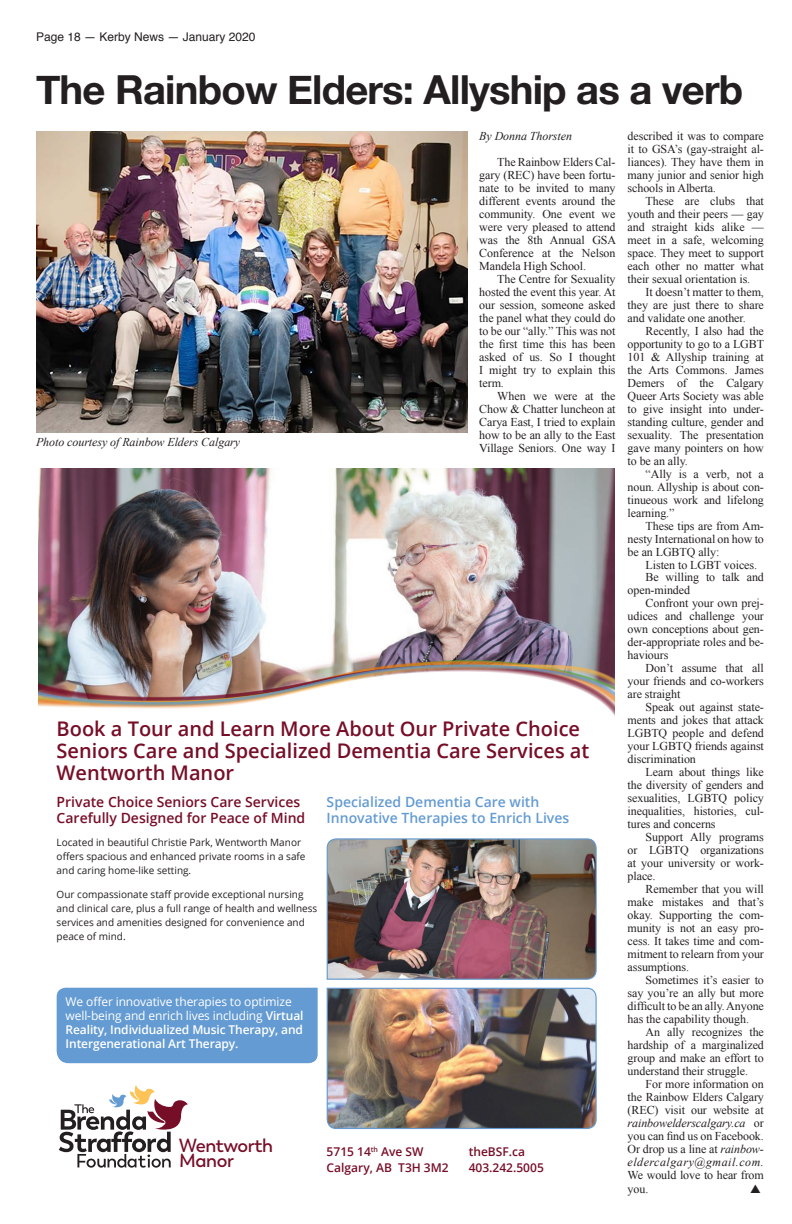
<style>
.page{position:relative;width:792px;height:1224px;background:#fff}
.page>*{position:absolute;margin:0;border:0;box-sizing:border-box;transform-origin:0 0}
.t1{font:700 40px "Helvetica Neue";letter-spacing:-.02em;color:#231f20}
.t2{font:600 20.2px/22.2px "Open Sans";color:#770e28}
.t3{font:600 18.9px/15.3px "Trenda";letter-spacing:-.02em;color:#770e28}
.t4{font:600 14.1px/16.1px "Open Sans";color:#770e28}
.t5{font:600 14.1px/16.1px "Open Sans";color:#649bd2}
.t6{font:600 12.1px/14.1px "Open Sans";letter-spacing:-.01em;color:#fff}
.t7{font:600 12.1px/16.5px "Open Sans";color:#770e28}
.Paragraph_Style_1{font:12px/13px "Times New Roman";letter-spacing:-.005em;color:#231f20;text-align:justify}
.t8{font:italic 12px "Times New Roman";letter-spacing:-.005em;color:#231f20}
.t9{font:12px "Helvetica";color:#231f20}
.t10{font:10.1px/14.1px "Open Sans";color:#231f20}
.s1{font-style:italic}
.s2{font-weight:400}
</style>
<div class="page">
<img style="left:39px;top:468px;width:576px;height:184px">
<svg style="left:59px;top:1085px;width:129px;height:83px"></svg>
<img style="left:39px;top:652px;width:576px;height:64px">
<img style="left:326px;top:987px;width:271px;height:142px">
<img style="left:326px;top:838px;width:271px;height:142px">
<div style="left:57px;top:988px;width:261px;height:75px;background:#649bd2"></div>
<img style="left:36px;top:132px;width:432px;height:301px">
<p class="t9" style="left:36px;top:27px;width:221px">Page 18 — Kerby News — January 2020</p>
<p class="t1" style="left:36px;top:59px;width:709px">The Rainbow Elders: Allyship as a verb</p>
<p class="t8" style="left:479px;top:128px;width:94px">By Donna Thorsten</p>
<p class="Paragraph_Style_1" style="left:479px;top:155px;width:139px;text-indent:18px">The Rainbow Elders Cal&shy;gary (REC) have been fortu&shy;nate to be invited to many different events around the community. One event we were very pleased to attend was the 8th Annual GSA Conference at the Nelson Mandela High School.</p>
<p class="Paragraph_Style_1" style="left:479px;top:272px;width:138px;text-indent:18px">The Centre for Sexuality hosted the event this year. At our session, someone asked the panel what they could do to be our “ally.” This was not the first time this has been asked of us. So I thought I might try to explain this term.</p>
<p class="Paragraph_Style_1" style="left:479px;top:389px;width:138px;text-indent:18px">When we were at the Chow &amp; Chatter luncheon at Carya East, I tried to explain how to be an ally to the East Village Seniors. One way I</p>
<p class="Paragraph_Style_1" style="left:628px;top:129px;width:138px">described it was to compare it to GSA’s (gay-straight al&shy;liances). They have them in many junior and senior high schools in Alberta.</p>
<p class="Paragraph_Style_1" style="left:628px;top:194px;width:138px;text-indent:18px">These are clubs that youth and their peers — gay and straight kids alike — meet in a safe, welcoming space. They meet to support each other no matter what their sexual orientation is.</p>
<p class="Paragraph_Style_1" style="left:628px;top:285px;width:138px;text-indent:18px">It doesn’t matter to them, they are just there to share and validate one another.</p>
<p class="Paragraph_Style_1" style="left:628px;top:324px;width:138px;text-indent:18px">Recently, I also had the opportunity to go to a LGBT 101 &amp; Allyship training at the Arts Commons. James Demers of the Calgary Queer Arts Society was able to give insight into under&shy;standing culture, gender and sexuality. The presentation gave many pointers on how to be an ally.</p>
<p class="Paragraph_Style_1" style="left:628px;top:467px;width:138px;text-indent:18px">“Ally is a verb, not a noun. Allyship is about con&shy;tinueous work and lifelong learning.”</p>
<p class="Paragraph_Style_1" style="left:628px;top:519px;width:138px;text-indent:18px">These tips are from Am&shy;nesty International on how to be an LGBTQ ally:</p>
<p class="Paragraph_Style_1" style="left:646px;top:558px;width:113px">Listen to LGBT voices.</p>
<p class="Paragraph_Style_1" style="left:628px;top:571px;width:138px;text-indent:18px">Be willing to talk and open-minded</p>
<p class="Paragraph_Style_1" style="left:628px;top:597px;width:138px;text-indent:18px">Confront your own prej&shy;udices and challenge your own conceptions about gen&shy;der-appropriate roles and be&shy;haviours</p>
<p class="Paragraph_Style_1" style="left:628px;top:662px;width:138px;text-indent:18px">Don’t assume that all your friends and co-workers are straight</p>
<p class="Paragraph_Style_1" style="left:628px;top:701px;width:138px;text-indent:18px">Speak out against state&shy;ments and jokes that attack LGBTQ people and defend your LGBTQ friends against discrimination</p>
<p class="Paragraph_Style_1" style="left:628px;top:766px;width:138px;text-indent:18px">Learn about things like the diversity of genders and sexualities, LGBTQ policy inequalities, histories, cul&shy;tures and concerns</p>
<p class="Paragraph_Style_1" style="left:628px;top:831px;width:138px;text-indent:18px">Support Ally programs or LGBTQ organizations at your university or work&shy;place.</p>
<p class="Paragraph_Style_1" style="left:628px;top:883px;width:138px;text-indent:18px">Remember that you will make mistakes and that’s okay. Supporting the com&shy;munity is not an easy pro&shy;cess. It takes time and com&shy;mitment to relearn from your assumptions.</p>
<p class="Paragraph_Style_1" style="left:628px;top:974px;width:138px;text-indent:18px">Sometimes it’s easier to say you’re an ally but more difficult to be an ally. Anyone has the capability though.</p>
<p class="Paragraph_Style_1" style="left:628px;top:1026px;width:138px;text-indent:18px">An ally recognizes the hardship of a marginalized group and make an effort to understand their struggle.</p>
<p class="Paragraph_Style_1" style="left:628px;top:1078px;width:138px;text-indent:18px">For more information on the Rainbow Elders Calgary (REC) visit our website at <span class="s1">rainbowelderscalgary.ca</span> or you can find us on Facebook.<br>Or drop us a line at <span class="s1">rainbow&shy;eldercalgary@gmail.com.<br></span>We would love to hear from you.</p>
<p class="t8" style="left:36px;top:434px;width:206px">Photo courtesy of Rainbow Elders Calgary</p>
<p class="t2" style="left:57px;top:717px;width:534px">Book a Tour and Learn More About Our Private Choice<br>Seniors Care and Specialized Dementia Care Services at<br>Wentworth Manor</p>
<p class="t4" style="left:57px;top:793px;width:250px">Private Choice Seniors Care Services<br>Carefully Designed for Peace of Mind</p>
<p class="t10" style="left:57px;top:835px;width:250px">Located in beautiful Christie Park, Wentworth Manor offers spacious and enhanced private rooms in a safe and caring home-like setting.</p>
<p class="t10" style="left:57px;top:887px;width:262px">Our compassionate staff provide exceptional nursing and clinical care, plus a full range of health and wellness services and amenities designed for convenience and peace of mind.</p>
<p class="t5" style="left:327px;top:793px;width:244px">Specialized Dementia Care with<br>Innovative Therapies to Enrich Lives</p>
<p class="t6" style="left:66px;top:994px;width:239px"><span class="s2">We offer innovative therapies to optimize well-being and enrich lives including</span> Virtual Reality, Individualized Music Therapy, and Intergenerational Art Therapy.</p>
<p class="t3" style="left:179px;top:1138px;width:95px">Wentworth<br>Manor</p>
<p class="t7" style="left:327px;top:1143px;width:124px">5715 14<sup>th</sup> Ave SW<br>Calgary, AB T3H 3M2</p>
<p class="t7" style="left:469px;top:1143px;width:77px">theBSF.ca<br>403.242.5005</p>
</div>
